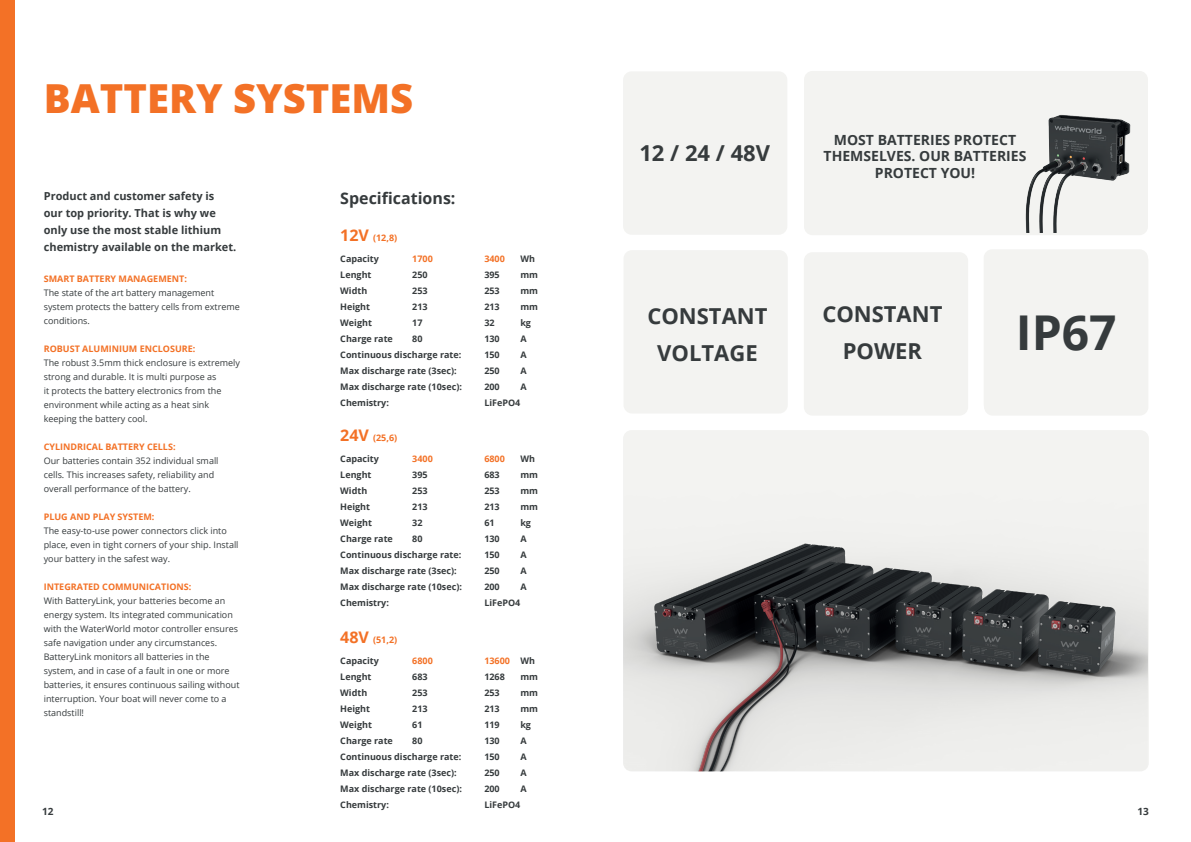
<style>
.page{position:relative;width:1191px;height:842px;background:#fff}
.page>*{position:absolute;margin:0;border:0;box-sizing:border-box;transform-origin:0 0}
.t1{font:700 48px "Open Sans";color:#363b3d}
.t2{font:800 40px "Open Sans";color:#f37126}
.t3{font:700 22px/37px "Open Sans";color:#363b3d;text-align:center}
.t4{font:700 16px "Open Sans";color:#363b3d}
.t5{font:700 14px/16.8px "Open Sans";color:#363b3d;text-align:center}
.t6{font:700 11px/17px "Open Sans";color:#363b3d}
.t7{font:700 10px "Open Sans";color:#363b3d}
.t8{font:9px/14px "Open Sans";color:#363b3d}
.t9{font:700 9px "Open Sans";color:#363b3d}
.t10{font:700 9px "Open Sans";color:#f37126}
.s1{font-size:16px}
.s2{color:#363b3d}
</style>
<div class="page">
<div style="left:0;top:0;width:15px;height:842px;background:#f37126"></div>
<div style="left:623px;top:430px;width:525px;height:341px;background:#f3f3f1;border-radius:9px"></div>
<img style="left:623px;top:543px;width:525px;height:228px">
<div style="left:623px;top:250px;width:164px;height:163px;background:#f3f3f1;border-radius:9px"></div>
<div style="left:623px;top:71px;width:164px;height:164px;background:#f3f3f1;border-radius:9px"></div>
<div style="left:804px;top:71px;width:344px;height:164px;background:#f3f3f1;border-radius:9px"></div>
<img style="left:1025px;top:114px;width:106px;height:119px">
<div style="left:983px;top:249px;width:165px;height:164px;background:#f3f3f1;border-radius:9px"></div>
<div style="left:804px;top:252px;width:164px;height:164px;background:#f3f3f1;border-radius:9px"></div>
<h2 class="t2" style="left:44px;top:71px;width:371px">BATTERY SYSTEMS</h2>
<h3 class="t3" style="left:639px;top:134px;width:132px">12 / 24 / 48V</h3>
<h3 class="t5" style="left:823px;top:131px;width:204px">MOST BATTERIES PROTECT<br>THEMSELVES. OUR BATTERIES<br>PROTECT YOU!</h3>
<h3 class="t4" style="left:340px;top:187px;width:117px">Specifications:</h3>
<p class="t10" style="left:340px;top:231px;width:58px"><span class="s1">12V</span> (12,8)</p>
<p class="t9" style="left:340px;top:252px;width:40px">Capacity</p>
<p class="t10" style="left:412px;top:252px;width:22px">1700</p>
<p class="t10" style="left:484px;top:252px;width:22px">3400</p>
<p class="t9" style="left:520px;top:252px;width:16px">Wh</p>
<p class="t9" style="left:340px;top:268px;width:33px">Lenght</p>
<p class="t9" style="left:412px;top:268px;width:17px">250</p>
<p class="t9" style="left:484px;top:268px;width:17px">395</p>
<p class="t9" style="left:520px;top:268px;width:19px">mm</p>
<p class="t9" style="left:340px;top:284px;width:28px">Width</p>
<p class="t9" style="left:412px;top:284px;width:17px">253</p>
<p class="t9" style="left:484px;top:284px;width:17px">253</p>
<p class="t9" style="left:520px;top:284px;width:19px">mm</p>
<p class="t9" style="left:340px;top:300px;width:31px">Height</p>
<p class="t9" style="left:412px;top:300px;width:17px">213</p>
<p class="t9" style="left:484px;top:300px;width:17px">213</p>
<p class="t9" style="left:520px;top:300px;width:19px">mm</p>
<p class="t9" style="left:340px;top:316px;width:33px">Weight</p>
<p class="t9" style="left:412px;top:316px;width:12px">17</p>
<p class="t9" style="left:484px;top:316px;width:12px">32</p>
<p class="t9" style="left:520px;top:316px;width:12px">kg</p>
<p class="t9" style="left:340px;top:332px;width:54px">Charge rate</p>
<p class="t9" style="left:412px;top:332px;width:12px">80</p>
<p class="t9" style="left:484px;top:332px;width:17px">130</p>
<p class="t9" style="left:520px;top:332px;width:8px">A</p>
<p class="t9" style="left:340px;top:348px;width:123px">Continuous discharge rate:</p>
<p class="t9" style="left:484px;top:348px;width:17px">150</p>
<p class="t9" style="left:520px;top:348px;width:8px">A</p>
<p class="t9" style="left:340px;top:364px;width:118px">Max discharge rate (3sec):</p>
<p class="t9" style="left:484px;top:364px;width:17px">250</p>
<p class="t9" style="left:520px;top:364px;width:8px">A</p>
<p class="t9" style="left:340px;top:380px;width:123px">Max discharge rate (10sec):</p>
<p class="t9" style="left:484px;top:380px;width:17px">200</p>
<p class="t9" style="left:520px;top:380px;width:8px">A</p>
<p class="t9" style="left:340px;top:396px;width:50px">Chemistry:</p>
<p class="t9" style="left:484px;top:396px;width:38px">LiFePO4</p>
<p class="t10" style="left:340px;top:431px;width:58px"><span class="s1">24V</span> (25,6)</p>
<p class="t9" style="left:340px;top:452px;width:40px">Capacity</p>
<p class="t10" style="left:412px;top:452px;width:22px">3400</p>
<p class="t10" style="left:484px;top:452px;width:22px">6800</p>
<p class="t9" style="left:520px;top:452px;width:16px">Wh</p>
<p class="t9" style="left:340px;top:468px;width:33px">Lenght</p>
<p class="t9" style="left:412px;top:468px;width:17px">395</p>
<p class="t9" style="left:484px;top:468px;width:17px">683</p>
<p class="t9" style="left:520px;top:468px;width:19px">mm</p>
<p class="t9" style="left:340px;top:484px;width:28px">Width</p>
<p class="t9" style="left:412px;top:484px;width:17px">253</p>
<p class="t9" style="left:484px;top:484px;width:17px">253</p>
<p class="t9" style="left:520px;top:484px;width:19px">mm</p>
<p class="t9" style="left:340px;top:500px;width:31px">Height</p>
<p class="t9" style="left:412px;top:500px;width:17px">213</p>
<p class="t9" style="left:484px;top:500px;width:17px">213</p>
<p class="t9" style="left:520px;top:500px;width:19px">mm</p>
<p class="t9" style="left:340px;top:516px;width:33px">Weight</p>
<p class="t9" style="left:412px;top:516px;width:12px">32</p>
<p class="t9" style="left:484px;top:516px;width:12px">61</p>
<p class="t9" style="left:520px;top:516px;width:12px">kg</p>
<p class="t9" style="left:340px;top:532px;width:54px">Charge rate</p>
<p class="t9" style="left:412px;top:532px;width:12px">80</p>
<p class="t9" style="left:484px;top:532px;width:17px">130</p>
<p class="t9" style="left:520px;top:532px;width:8px">A</p>
<p class="t9" style="left:340px;top:548px;width:123px">Continuous discharge rate:</p>
<p class="t9" style="left:484px;top:548px;width:17px">150</p>
<p class="t9" style="left:520px;top:548px;width:8px">A</p>
<p class="t9" style="left:340px;top:564px;width:118px">Max discharge rate (3sec):</p>
<p class="t9" style="left:484px;top:564px;width:17px">250</p>
<p class="t9" style="left:520px;top:564px;width:8px">A</p>
<p class="t9" style="left:340px;top:580px;width:123px">Max discharge rate (10sec):</p>
<p class="t9" style="left:484px;top:580px;width:17px">200</p>
<p class="t9" style="left:520px;top:580px;width:8px">A</p>
<p class="t9" style="left:340px;top:596px;width:50px">Chemistry:</p>
<p class="t9" style="left:484px;top:596px;width:38px">LiFePO4</p>
<p class="t10" style="left:340px;top:633px;width:58px"><span class="s1">48V</span> (51,2)</p>
<p class="t9" style="left:340px;top:654px;width:40px">Capacity</p>
<p class="t10" style="left:412px;top:654px;width:22px">6800</p>
<p class="t10" style="left:484px;top:654px;width:52px">13600 <span class="s2">Wh</span></p>
<p class="t9" style="left:340px;top:670px;width:33px">Lenght</p>
<p class="t9" style="left:412px;top:670px;width:17px">683</p>
<p class="t9" style="left:484px;top:670px;width:22px">1268</p>
<p class="t9" style="left:520px;top:670px;width:19px">mm</p>
<p class="t9" style="left:340px;top:686px;width:28px">Width</p>
<p class="t9" style="left:412px;top:686px;width:17px">253</p>
<p class="t9" style="left:484px;top:686px;width:17px">253</p>
<p class="t9" style="left:520px;top:686px;width:19px">mm</p>
<p class="t9" style="left:340px;top:702px;width:31px">Height</p>
<p class="t9" style="left:412px;top:702px;width:17px">213</p>
<p class="t9" style="left:484px;top:702px;width:17px">213</p>
<p class="t9" style="left:520px;top:702px;width:19px">mm</p>
<p class="t9" style="left:340px;top:718px;width:33px">Weight</p>
<p class="t9" style="left:412px;top:718px;width:12px">61</p>
<p class="t9" style="left:484px;top:718px;width:17px">119</p>
<p class="t9" style="left:520px;top:718px;width:12px">kg</p>
<p class="t9" style="left:340px;top:734px;width:54px">Charge rate</p>
<p class="t9" style="left:412px;top:734px;width:12px">80</p>
<p class="t9" style="left:484px;top:734px;width:17px">130</p>
<p class="t9" style="left:520px;top:734px;width:8px">A</p>
<p class="t9" style="left:340px;top:750px;width:123px">Continuous discharge rate:</p>
<p class="t9" style="left:484px;top:750px;width:17px">150</p>
<p class="t9" style="left:520px;top:750px;width:8px">A</p>
<p class="t9" style="left:340px;top:766px;width:118px">Max discharge rate (3sec):</p>
<p class="t9" style="left:484px;top:766px;width:17px">250</p>
<p class="t9" style="left:520px;top:766px;width:8px">A</p>
<p class="t9" style="left:340px;top:782px;width:123px">Max discharge rate (10sec):</p>
<p class="t9" style="left:484px;top:782px;width:17px">200</p>
<p class="t9" style="left:520px;top:782px;width:8px">A</p>
<p class="t9" style="left:340px;top:798px;width:50px">Chemistry:</p>
<p class="t9" style="left:484px;top:798px;width:38px">LiFePO4</p>
<p class="t6" style="left:44px;top:187px;width:194px">Product and customer safety is<br>our top priority. That is why we only use the most stable lithium chemistry available on the market.</p>
<p class="t10" style="left:44px;top:273px;width:145px">SMART BATTERY MANAGEMENT:</p>
<p class="t8" style="left:44px;top:286px;width:198px">The state of the art battery management system protects the battery cells from extreme conditions.</p>
<p class="t10" style="left:44px;top:343px;width:153px">ROBUST ALUMINIUM ENCLOSURE:</p>
<p class="t8" style="left:44px;top:356px;width:198px">The robust 3.5mm thick enclosure is extremely strong and durable. It is multi purpose as<br>it protects the battery electronics from the environment while acting as a heat sink keeping the battery cool.</p>
<p class="t10" style="left:44px;top:441px;width:133px">CYLINDRICAL BATTERY CELLS:</p>
<p class="t8" style="left:44px;top:454px;width:176px">Our batteries contain 352 individual small cells. This increases safety, reliability and overall performance of the battery.</p>
<p class="t10" style="left:44px;top:511px;width:112px">PLUG AND PLAY SYSTEM:</p>
<p class="t8" style="left:44px;top:524px;width:196px">The easy-to-use power connectors click into place, even in tight corners of your ship. Install your battery in the safest way.</p>
<p class="t10" style="left:44px;top:581px;width:149px">INTEGRATED COMMUNICATIONS:</p>
<p class="t8" style="left:44px;top:594px;width:197px">With BatteryLink, your batteries become an energy system. Its integrated communication with the WaterWorld motor controller ensures safe navigation under any circumstances.<br>BatteryLink monitors all batteries in the system, and in case of a fault in one or more batteries, it ensures continuous sailing without interruption. Your boat will never come to a standstill!</p>
<h3 class="t3" style="left:647px;top:297px;width:122px">CONSTANT<br>VOLTAGE</h3>
<h3 class="t3" style="left:822px;top:295px;width:122px">CONSTANT<br>POWER</h3>
<h1 class="t1" style="left:1015px;top:299px;width:102px">IP67</h1>
<p class="t7" style="left:42px;top:804px;width:13px">12</p>
<p class="t7" style="left:1137px;top:804px;width:13px">13</p>
</div>
